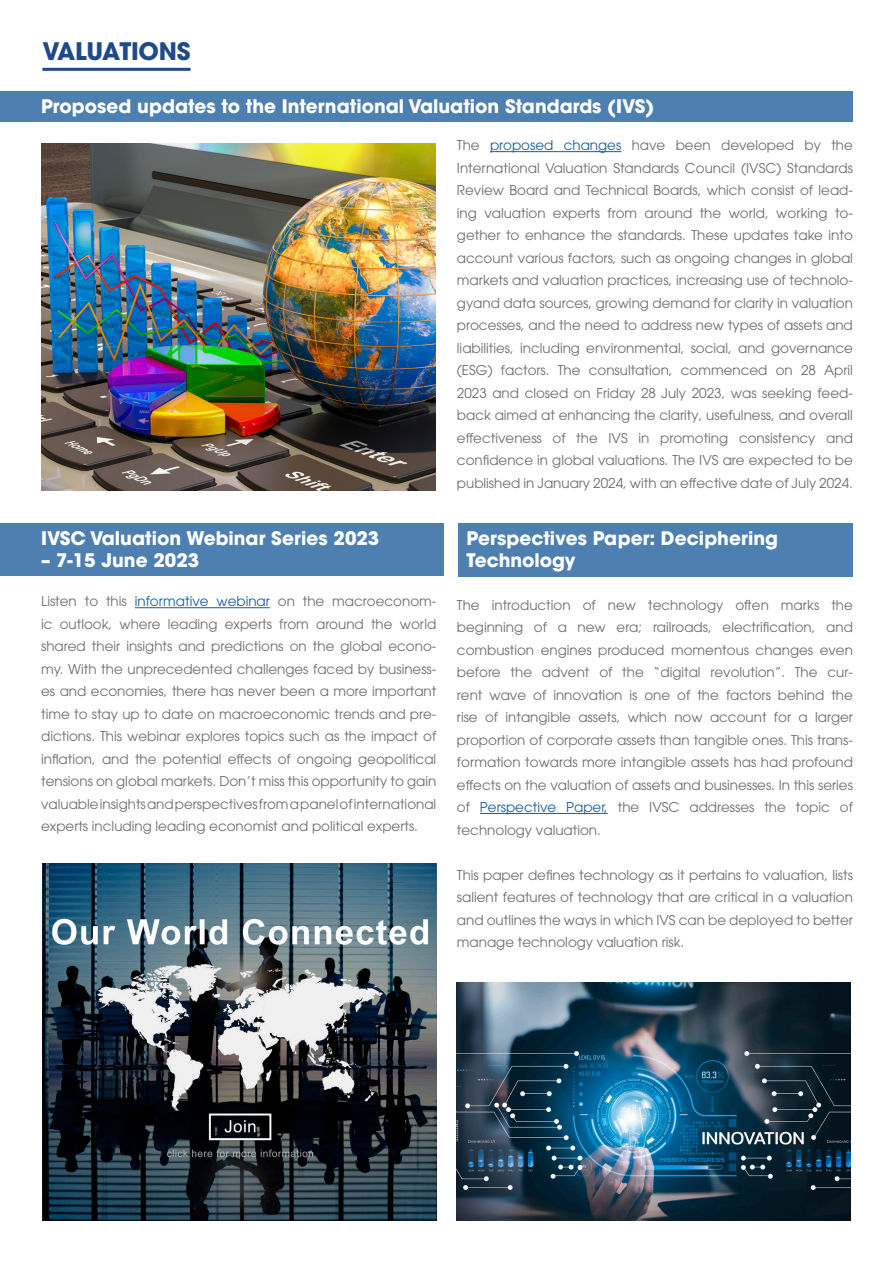
<style>
.page{position:relative;width:893px;height:1263px;background:#fff}
.page>*{position:absolute;margin:0;border:0;box-sizing:border-box;transform-origin:0 0}
.Body_Copy_-_Grey{font:700 24px "ITC Avant Garde Pro";letter-spacing:-.01em;color:#1e498b}
.t1{font:700 18.6px/22.4px "ITC Avant Garde Pro";color:#fff}
.t2{font:13.5px/22.5px "ITC Avant Garde Pro";color:#6c6d70;text-align:justify}
.s1{color:#175d9e}
</style>
<div class="page">
<hr style="left:490px;top:151px;width:131px;height:1px;background:#175d9e">
<div style="left:0;top:91px;width:852px;height:30px;background:#4d80b0"></div>
<hr style="left:42px;top:68px;width:149px;height:3px;background:#1e498b">
<hr style="left:480px;top:813px;width:128px;height:1px;background:#175d9e">
<div style="left:458px;top:524px;width:394px;height:53px;background:#4d80b0"></div>
<hr style="left:135px;top:607px;width:135px;height:1px;background:#175d9e">
<div style="left:0;top:524px;width:443px;height:52px;background:#4d80b0"></div>
<img style="left:41px;top:143px;width:394px;height:347px">
<img style="left:43px;top:863px;width:394px;height:357px">
<img style="left:456px;top:982px;width:394px;height:238px">
<p class="Body_Copy_-_Grey" style="left:42px;top:35px;width:150px">VALUATIONS</p>
<p class="t1" style="left:41px;top:94px;width:615px">Proposed updates to the International Valuation Standards (IVS)</p>
<p class="t1" style="left:41px;top:527px;width:340px">IVSC Valuation Webinar Series 2023</p>
<p class="t1" style="left:41px;top:549px;width:160px">– 7-15 June 2023</p>
<p class="t2" style="left:41px;top:590px;width:397px">Listen to this <span class="s1">informative webinar</span> on the macroeconom&shy;ic outlook, where leading experts from around the world shared their insights and predictions on the global econo&shy;my. With the unprecedented challenges faced by business&shy;es and economies, there has never been a more important time to stay up to date on macroeconomic trends and pre&shy;dictions. This webinar explores topics such as the impact of inflation, and the potential effects of ongoing geopolitical tensions on global markets. Don’t miss this opportunity to gain valuable insights and perspectives from a panel of international experts including leading economist and political experts.</p>
<p class="t2" style="left:457px;top:134px;width:397px">The <span class="s1">proposed changes</span> have been developed by the International Valuation Standards Council (IVSC) Standards Review Board and Technical Boards, which consist of lead&shy;ing valuation experts from around the world, working to&shy;gether to enhance the standards. These updates take into account various factors, such as ongoing changes in global markets and valuation practices, increasing use of technolo&shy;gyand data sources, growing demand for clarity in valuation processes, and the need to address new types of assets and liabilities, including environmental, social, and governance (ESG) factors. The consultation, commenced on 28 April 2023 and closed on Friday 28 July 2023, was seeking feed&shy;back aimed at enhancing the clarity, usefulness, and overall effectiveness of the IVS in promoting consistency and confidence in global valuations. The IVS are expected to be published in January 2024, with an effective date of July 2024.</p>
<p class="t1" style="left:467px;top:527px;width:313px">Perspectives Paper: Deciphering<br>Technology</p>
<p class="t2" style="left:457px;top:593px;width:397px">The introduction of new technology often marks the beginning of a new era; railroads, electrification, and combustion engines produced momentous changes even before the advent of the “digital revolution”. The cur&shy;rent wave of innovation is one of the factors behind the rise of intangible assets, which now account for a larger proportion of corporate assets than tangible ones. This trans&shy;formation towards more intangible assets has had profound effects on the valuation of assets and businesses. In this series of <span class="s1">Perspective Paper,</span> the IVSC addresses the topic of technology valuation.</p>
<p class="t2" style="left:457px;top:863px;width:397px">This paper defines technology as it pertains to valuation, lists salient features of technology that are critical in a valuation and outlines the ways in which IVS can be deployed to better manage technology valuation risk.</p>
</div>
